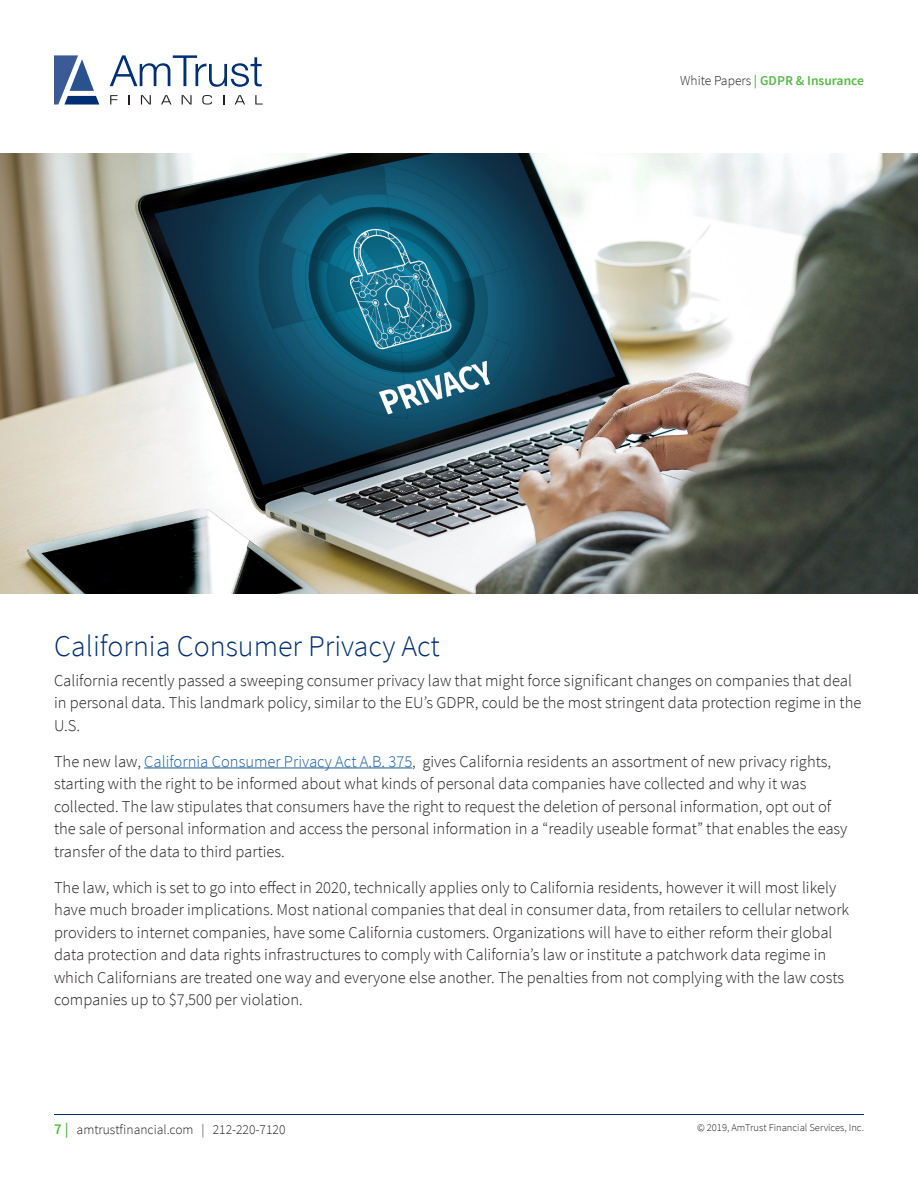
<style>
.page{position:relative;width:918px;height:1188px;background:#fff}
.page>*{position:absolute;margin:0;border:0;box-sizing:border-box;transform-origin:0 0}
.Headline_1{font:300 30px "Source Sans Pro";color:#002f73}
.Body{font:300 16.5px/22.5px "Source Sans Pro";color:#231f20}
.t1{font:300 13.5px "Source Sans Pro";color:#231f20}
.t2{font:600 13.5px "Source Sans Pro";color:#56b947}
.t3{font:300 10.5px "Source Sans Pro";color:#231f20}
.s1{font-weight:300;color:#231f20}
.s2{color:#175d9e}
.s3{font-weight:600;font-size:15px;color:#56b947}
</style>
<div class="page">
<svg style="left:110px;top:55px;width:152px;height:32px"></svg>
<svg style="left:110px;top:95px;width:8px;height:10px"></svg>
<svg style="left:141px;top:95px;width:10px;height:10px"></svg>
<svg style="left:161px;top:95px;width:10px;height:10px"></svg>
<svg style="left:182px;top:95px;width:10px;height:10px"></svg>
<svg style="left:202px;top:95px;width:10px;height:10px"></svg>
<svg style="left:235px;top:95px;width:10px;height:10px"></svg>
<svg style="left:255px;top:95px;width:8px;height:10px"></svg>
<svg style="left:54px;top:55px;width:45px;height:50px"></svg>
<hr style="left:54px;top:1114px;width:810px;height:1px;background:#002f73">
<hr style="left:144px;top:768px;width:268px;height:1px;background:#175d9e">
<img style="left:0;top:153px;width:918px;height:441px">
<p class="t2" style="left:680px;top:72px;width:185px"><span class="s1">White Papers</span> | GDPR &amp; Insurance</p>
<p class="Headline_1" style="left:54px;top:628px;width:388px">California Consumer Privacy Act</p>
<p class="Body" style="left:54px;top:669px;width:809px">California recently passed a sweeping consumer privacy law that might force significant changes on companies that deal in personal data. This landmark policy, similar to the EU’s GDPR, could be the most stringent data protection regime in the<br>U.S.</p>
<p class="Body" style="left:54px;top:750px;width:795px">The new law, <span class="s2">California Consumer Privacy Act A.B. 375</span>, gives California residents an assortment of new privacy rights, starting with the right to be informed about what kinds of personal data companies have collected and why it was collected. The law stipulates that consumers have the right to request the deletion of personal information, opt out of the sale of personal information and access the personal information in a “readily useable format” that enables the easy transfer of the data to third parties.</p>
<p class="Body" style="left:54px;top:876px;width:797px">The law, which is set to go into effect in 2020, technically applies only to California residents, however it will most likely have much broader implications. Most national companies that deal in consumer data, from retailers to cellular network providers to internet companies, have some California customers. Organizations will have to either reform their global data protection and data rights infrastructures to comply with California’s law or institute a patchwork data regime in which Californians are treated one way and everyone else another. The penalties from not complying with the law costs companies up to $7,500 per violation.</p>
<p class="t1" style="left:54px;top:1121px;width:233px"><span class="s3">7 |</span> amtrustfinancial.com | 212-220-7120</p>
<p class="t3" style="left:697px;top:1121px;width:168px">© 2019, AmTrust Financial Services, Inc.</p>
</div>
